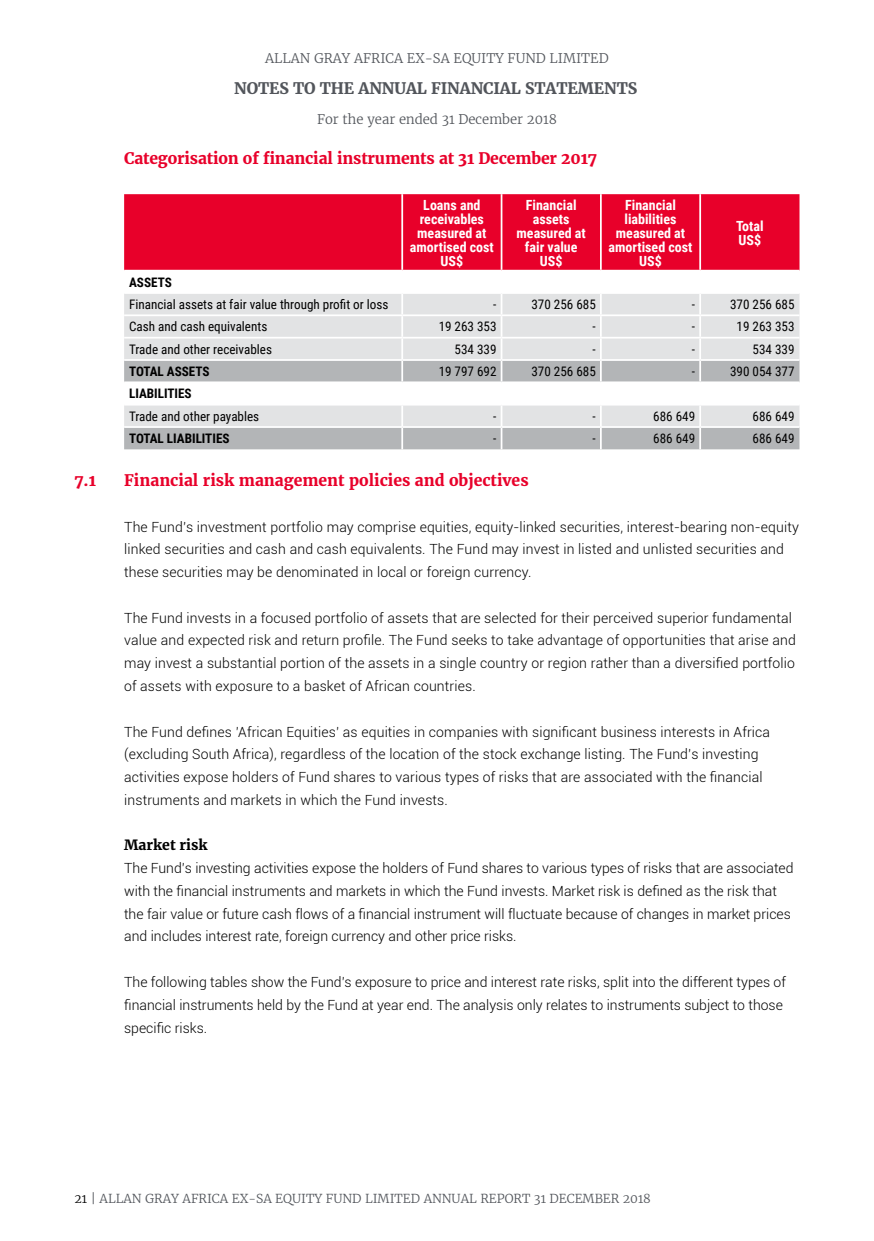
<style>
.page{position:relative;width:874px;height:1241px;background:#fff}
.page>*{position:absolute;margin:0;border:0;box-sizing:border-box;transform-origin:0 0}
.t1{font:700 15.75px "Merriweather";letter-spacing:-.01em;color:#e8002a}
.t2{font:700 15.75px "Merriweather";letter-spacing:-.01em;color:#52555b}
.t3{font:300 14px/22.8px "Roboto";letter-spacing:.01em;color:#000}
.t4{font:700 14px/14px "Roboto Condensed";color:#fff;text-align:center}
.t5{font:700 14px "Merriweather";color:#000}
.t6{font:13.12px "Roboto Condensed";color:#000}
.t7{font:300 13.12px "Merriweather";color:#52555b}
.t8{font:700 13.12px "Roboto Condensed";color:#000}
.t9{font:300 12.25px "Merriweather";color:#52555b}
.s1{color:#000}
</style>
<div class="page">
<div style="left:124px;top:194px;width:675px;height:76px;background:#e8002a"></div>
<div style="left:124px;top:294px;width:675px;height:65px;background:#e2e3e4"></div>
<svg style="left:124px;top:361px;width:675px;height:88px"></svg>
<hr style="left:401px;top:194px;width:2px;height:76px;background:#fff">
<hr style="left:500px;top:194px;width:2px;height:76px;background:#fff">
<hr style="left:599px;top:194px;width:2px;height:76px;background:#fff">
<hr style="left:699px;top:194px;width:1px;height:76px;background:#fff">
<hr style="left:401px;top:294px;width:2px;height:20px;background:#fff">
<hr style="left:500px;top:294px;width:2px;height:20px;background:#fff">
<hr style="left:599px;top:294px;width:2px;height:20px;background:#fff">
<hr style="left:124px;top:314px;width:278px;height:2px;background:#fff">
<hr style="left:402px;top:314px;width:99px;height:2px;background:#fff">
<hr style="left:401px;top:316px;width:2px;height:21px;background:#fff">
<hr style="left:501px;top:314px;width:99px;height:2px;background:#fff">
<hr style="left:500px;top:316px;width:2px;height:21px;background:#fff">
<hr style="left:600px;top:314px;width:99px;height:2px;background:#fff">
<hr style="left:599px;top:316px;width:2px;height:21px;background:#fff">
<hr style="left:699px;top:314px;width:100px;height:2px;background:#fff">
<hr style="left:124px;top:337px;width:278px;height:1px;background:#fff">
<hr style="left:402px;top:337px;width:99px;height:1px;background:#fff">
<hr style="left:401px;top:338px;width:2px;height:21px;background:#fff">
<hr style="left:501px;top:337px;width:99px;height:1px;background:#fff">
<hr style="left:500px;top:338px;width:2px;height:21px;background:#fff">
<hr style="left:600px;top:337px;width:99px;height:1px;background:#fff">
<hr style="left:599px;top:338px;width:2px;height:21px;background:#fff">
<hr style="left:699px;top:337px;width:100px;height:1px;background:#fff">
<hr style="left:401px;top:361px;width:2px;height:20px;background:#fff">
<hr style="left:500px;top:361px;width:2px;height:20px;background:#fff">
<hr style="left:599px;top:361px;width:2px;height:20px;background:#fff">
<hr style="left:124px;top:381px;width:278px;height:2px;background:#fff">
<hr style="left:402px;top:381px;width:99px;height:2px;background:#fff">
<hr style="left:401px;top:383px;width:2px;height:21px;background:#fff">
<hr style="left:501px;top:381px;width:99px;height:2px;background:#fff">
<hr style="left:500px;top:383px;width:2px;height:21px;background:#fff">
<hr style="left:600px;top:381px;width:99px;height:2px;background:#fff">
<hr style="left:599px;top:383px;width:2px;height:21px;background:#fff">
<hr style="left:699px;top:381px;width:100px;height:2px;background:#fff">
<hr style="left:124px;top:404px;width:278px;height:1px;background:#fff">
<hr style="left:402px;top:404px;width:99px;height:1px;background:#fff">
<hr style="left:401px;top:405px;width:2px;height:21px;background:#fff">
<hr style="left:501px;top:404px;width:99px;height:1px;background:#fff">
<hr style="left:500px;top:405px;width:2px;height:21px;background:#fff">
<hr style="left:600px;top:404px;width:99px;height:1px;background:#fff">
<hr style="left:599px;top:405px;width:2px;height:21px;background:#fff">
<hr style="left:699px;top:404px;width:100px;height:1px;background:#fff">
<hr style="left:124px;top:426px;width:278px;height:2px;background:#fff">
<hr style="left:402px;top:426px;width:99px;height:2px;background:#fff">
<hr style="left:401px;top:428px;width:2px;height:21px;background:#fff">
<hr style="left:501px;top:426px;width:99px;height:2px;background:#fff">
<hr style="left:500px;top:428px;width:2px;height:21px;background:#fff">
<hr style="left:600px;top:426px;width:99px;height:2px;background:#fff">
<hr style="left:599px;top:428px;width:2px;height:21px;background:#fff">
<hr style="left:699px;top:426px;width:100px;height:2px;background:#fff">
<svg style="left:699px;top:294px;width:1px;height:155px"></svg>
<p class="t7" style="left:265px;top:49px;width:345px">ALLAN GRAY AFRICA EX-SA EQUITY FUND LIMITED</p>
<p class="t2" style="left:234px;top:78px;width:404px">NOTES TO THE ANNUAL FINANCIAL STATEMENTS</p>
<p class="t7" style="left:317px;top:110px;width:241px">For the year ended 31 December 2018</p>
<p class="t1" style="left:124px;top:148px;width:474px">Categorisation of financial instruments at 31 December 2017</p>
<p class="t4" style="left:409px;top:197px;width:86px">Loans and receivables measured at amortised cost<br>US$</p>
<p class="t4" style="left:516px;top:197px;width:71px">Financial assets measured at fair value<br>US$</p>
<p class="t4" style="left:608px;top:197px;width:86px">Financial liabilities measured at amortised cost<br>US$</p>
<p class="t4" style="left:735px;top:218px;width:29px;text-align:left">Total<br>US$</p>
<p class="t8" style="left:129px;top:273px;width:44px">ASSETS</p>
<p class="t6" style="left:129px;top:295px;width:261px">Financial assets at fair value through profit or loss</p>
<p class="t6" style="left:493px;top:295px;width:5px">-</p>
<p class="t6" style="left:531px;top:295px;width:66px">370 256 685</p>
<p class="t6" style="left:691px;top:295px;width:5px">-</p>
<p class="t6" style="left:729px;top:295px;width:66px">370 256 685</p>
<p class="t6" style="left:129px;top:317px;width:140px">Cash and cash equivalents</p>
<p class="t6" style="left:438px;top:317px;width:59px">19 263 353</p>
<p class="t6" style="left:592px;top:317px;width:5px">-</p>
<p class="t6" style="left:691px;top:317px;width:5px">-</p>
<p class="t6" style="left:736px;top:317px;width:59px">19 263 353</p>
<p class="t6" style="left:129px;top:340px;width:144px">Trade and other receivables</p>
<p class="t6" style="left:454px;top:340px;width:43px">534 339</p>
<p class="t6" style="left:592px;top:340px;width:5px">-</p>
<p class="t6" style="left:691px;top:340px;width:5px">-</p>
<p class="t6" style="left:752px;top:340px;width:43px">534 339</p>
<p class="t8" style="left:129px;top:362px;width:82px">TOTAL ASSETS</p>
<p class="t6" style="left:438px;top:362px;width:59px">19 797 692</p>
<p class="t6" style="left:531px;top:362px;width:66px">370 256 685</p>
<p class="t6" style="left:691px;top:362px;width:5px">-</p>
<p class="t6" style="left:729px;top:362px;width:66px">390 054 377</p>
<p class="t8" style="left:129px;top:384px;width:64px">LIABILITIES</p>
<p class="t6" style="left:129px;top:407px;width:132px">Trade and other payables</p>
<p class="t6" style="left:493px;top:407px;width:5px">-</p>
<p class="t6" style="left:592px;top:407px;width:5px">-</p>
<p class="t6" style="left:653px;top:407px;width:43px">686 649</p>
<p class="t6" style="left:752px;top:407px;width:43px">686 649</p>
<p class="t8" style="left:129px;top:429px;width:102px">TOTAL LIABILITIES</p>
<p class="t6" style="left:493px;top:429px;width:5px">-</p>
<p class="t6" style="left:592px;top:429px;width:5px">-</p>
<p class="t6" style="left:653px;top:429px;width:43px">686 649</p>
<p class="t6" style="left:752px;top:429px;width:43px">686 649</p>
<p class="t1" style="left:74px;top:470px;width:23px">7.1</p>
<p class="t1" style="left:124px;top:470px;width:406px">Financial risk management policies and objectives</p>
<p class="t3" style="left:124px;top:514px;width:676px">The Fund’s investment portfolio may comprise equities, equity-linked securities, interest-bearing non-equity linked securities and cash and cash equivalents. The Fund may invest in listed and unlisted securities and these securities may be denominated in local or foreign currency.</p>
<p class="t3" style="left:124px;top:605px;width:672px">The Fund invests in a focused portfolio of assets that are selected for their perceived superior fundamental value and expected risk and return profile. The Fund seeks to take advantage of opportunities that arise and may invest a substantial portion of the assets in a single country or region rather than a diversified portfolio of assets with exposure to a basket of African countries.</p>
<p class="t3" style="left:124px;top:719px;width:647px">The Fund defines ’African Equities’ as equities in companies with significant business interests in Africa (excluding South Africa), regardless of the location of the stock exchange listing. The Fund’s investing activities expose holders of Fund shares to various types of risks that are associated with the financial instruments and markets in which the Fund invests.</p>
<p class="t5" style="left:124px;top:835px;width:85px">Market risk</p>
<p class="t3" style="left:124px;top:856px;width:670px">The Fund’s investing activities expose the holders of Fund shares to various types of risks that are associated with the financial instruments and markets in which the Fund invests. Market risk is defined as the risk that the fair value or future cash flows of a financial instrument will fluctuate because of changes in market prices and includes interest rate, foreign currency and other price risks.</p>
<p class="t3" style="left:124px;top:969px;width:663px">The following tables show the Fund’s exposure to price and interest rate risks, split into the different types of financial instruments held by the Fund at year end. The analysis only relates to instruments subject to those specific risks.</p>
<p class="t9" style="left:74px;top:1190px;width:577px"><span class="s1">21</span> | ALLAN GRAY AFRICA EX-SA EQUITY FUND LIMITED ANNUAL REPORT 31 DECEMBER 2018</p>
</div>
